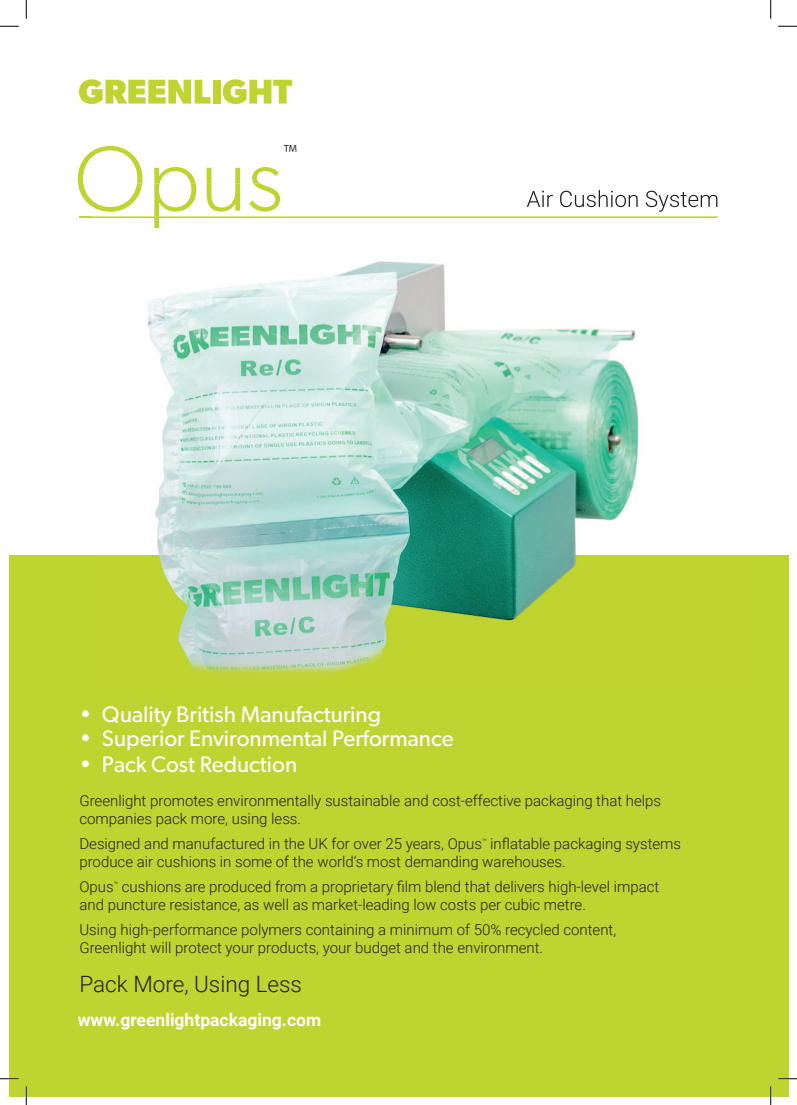
<style>
.page{position:relative;width:797px;height:1105px;background:#fff}
.page>*{position:absolute;margin:0;border:0;box-sizing:border-box;transform-origin:0 0}
.t1{font:300 92.5px "Gibson";color:#bed430}
.t2{font:22.5px "Gibson";color:#fff}
.t3{font:300 22.5px "Roboto";color:#231f20}
.t4{font:700 17.5px "Roboto";color:#fff}
.t5{font:300 17.5px "Gibson";color:#231f20}
.t6{font:300 15px/18px "Roboto";color:#231f20}
</style>
<div class="page">
<svg style="left:79px;top:79px;width:131px;height:25px"></svg>
<div style="left:212px;top:80px;width:8px;height:24px;background:#bfd430"></div>
<svg style="left:223px;top:79px;width:69px;height:25px"></svg>
<div style="left:9px;top:555px;width:779px;height:541px;background:#bed430"></div>
<hr style="left:79px;top:217px;width:638px;height:1px;background:#bed430">
<img style="left:147px;top:197px;width:571px;height:477px">
<img style="left:91px;top:183px;width:189px;height:45px">
<img style="left:527px;top:190px;width:190px;height:22px">
<img style="left:91px;top:217px;width:626px;height:1px">
<svg style="left:0;top:25px;width:19px;height:2px"></svg>
<svg style="left:778px;top:25px;width:19px;height:2px"></svg>
<svg style="left:0;top:1078px;width:19px;height:1px"></svg>
<svg style="left:778px;top:1078px;width:19px;height:1px"></svg>
<svg style="left:25px;top:0;width:2px;height:19px"></svg>
<svg style="left:25px;top:1086px;width:2px;height:19px"></svg>
<svg style="left:770px;top:0;width:1px;height:19px"></svg>
<svg style="left:770px;top:1086px;width:1px;height:19px"></svg>
<h1 class="t1" style="left:74px;top:123px;width:211px">Opus</h1>
<p class="t5" style="left:283px;top:140px;width:16px">™</p>
<h2 class="t2" style="left:79px;top:701px;width:303px">• Quality British Manufacturing</h2>
<h2 class="t2" style="left:79px;top:750px;width:219px">• Pack Cost Reduction</h2>
<p class="t6" style="left:79px;top:791px;width:583px">Greenlight promotes environmentally sustainable and cost-effective packaging that helps companies pack more, using less.</p>
<p class="t6" style="left:79px;top:834px;width:603px">Designed and manufactured in the UK for over 25 years, Opus<sup>™</sup> inflatable packaging systems produce air cushions in some of the world’s most demanding warehouses.</p>
<p class="t6" style="left:79px;top:877px;width:581px">Opus<sup>™</sup> cushions are produced from a proprietary film blend that delivers high-level impact and puncture resistance, as well as market-leading low costs per cubic metre.</p>
<p class="t6" style="left:79px;top:920px;width:538px">Using high-performance polymers containing a minimum of 50% recycled content,<br>Greenlight will protect your products, your budget and the environment.</p>
<h2 class="t2" style="left:79px;top:725px;width:376px">• Superior Environmental Performance</h2>
<h2 class="t3" style="left:79px;top:968px;width:224px">Pack More, Using Less</h2>
<p class="t4" style="left:78px;top:1007px;width:245px">www.greenlightpackaging.com</p>
</div>
